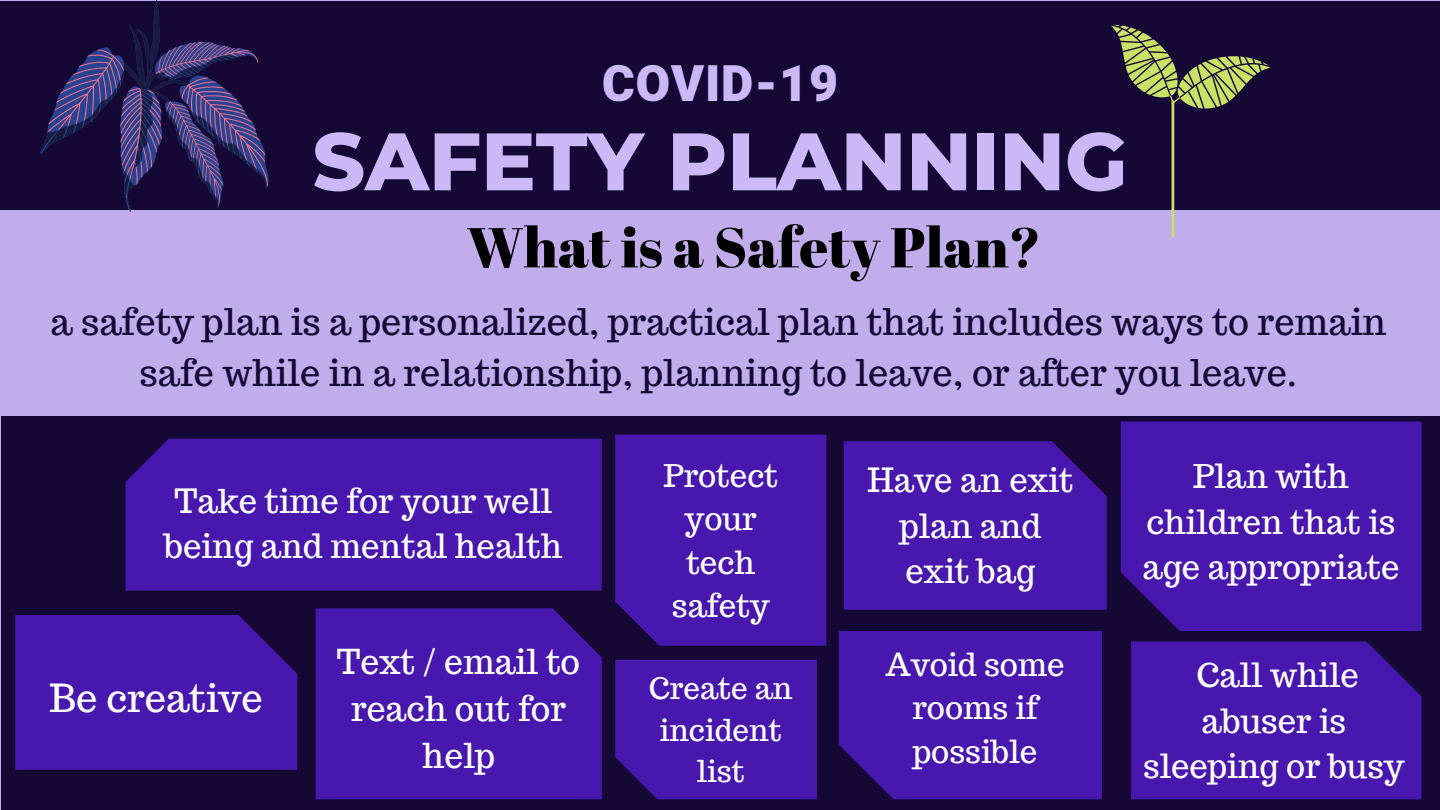
<style>
.page{position:relative;width:1440px;height:810px;background:#c1acec}
.page>*{position:absolute;margin:0;border:0;box-sizing:border-box;transform-origin:0 0}
.t1{font:800 81.3px "Montserrat";color:#ccb8f6}
.t2{font:56px "Abril Fatface";color:#000}
.t3{font:900 49.7px "Heebo";letter-spacing:.02em;color:#ccb8f6}
.t4{font:38px "Trocchi";color:#fff}
.t5{font:36px/50.2px "Trocchi";color:#150835;text-align:center}
.t6{font:33.7px/46.9px "Trocchi";color:#fff;text-align:center}
.t7{font:32.8px/45.7px "Trocchi";color:#fff;text-align:center}
.t8{font:32.7px/45.6px "Trocchi";color:#fff;text-align:center}
.t9{font:31.2px/43.5px "Trocchi";color:#fff;text-align:center}
.t10{font:29.6px/41.2px "Trocchi";color:#fff;text-align:center}
</style>
<div class="page">
<div style="left:0;top:1px;width:1440px;height:209px;background:#150835"></div>
<svg style="left:1111px;top:25px;width:160px;height:84px"></svg>
<hr style="left:1172px;top:100px;width:2px;height:138px;background:#c9e265">
<div style="left:1px;top:416px;width:1439px;height:394px;background:#150835"></div>
<svg style="left:40px;top:0;width:164px;height:154px"></svg>
<svg style="left:48px;top:42px;width:220px;height:169px"></svg>
<div style="left:126px;top:439px;width:476px;height:152px;background:#4817ad"></div>
<div style="left:316px;top:608px;width:286px;height:191px;background:#4817ad"></div>
<div style="left:615px;top:435px;width:211px;height:211px;background:#4817ad"></div>
<div style="left:839px;top:631px;width:263px;height:168px;background:#4817ad"></div>
<div style="left:1121px;top:422px;width:301px;height:209px;background:#4817ad"></div>
<div style="left:844px;top:441px;width:263px;height:169px;background:#4817ad"></div>
<div style="left:15px;top:615px;width:282px;height:155px;background:#4817ad"></div>
<div style="left:1131px;top:642px;width:290px;height:157px;background:#4817ad"></div>
<div style="left:615px;top:660px;width:202px;height:139px;background:#4817ad"></div>
<h3 class="t3" style="left:602px;top:49px;width:237px">COVID-19</h3>
<h1 class="t1" style="left:312px;top:112px;width:817px">SAFETY PLANNING</h1>
<h2 class="t2" style="left:467px;top:208px;width:576px">What is a Safety Plan?</h2>
<p class="t5" style="left:50px;top:297px;width:1337px">a safety plan is a personalized, practical plan that includes ways to remain safe while in a relationship, planning to leave, or after you leave.</p>
<p class="t7" style="left:164px;top:478px;width:400px">Take time for your well being and mental health</p>
<p class="t4" style="left:49px;top:673px;width:215px">Be creative</p>
<p class="t6" style="left:337px;top:638px;width:245px">Text / email to reach out for help</p>
<p class="t9" style="left:663px;top:453px;width:116px">Protect your tech safety</p>
<p class="t10" style="left:649px;top:668px;width:145px">Create an incident list</p>
<p class="t8" style="left:867px;top:457px;width:207px">Have an exit plan and exit bag</p>
<p class="t9" style="left:885px;top:643px;width:181px">Avoid some rooms if possible</p>
<p class="t8" style="left:1143px;top:453px;width:258px">Plan with children that is age appropriate</p>
<p class="t8" style="left:1143px;top:652px;width:263px">Call while abuser is sleeping or busy</p>
</div>
